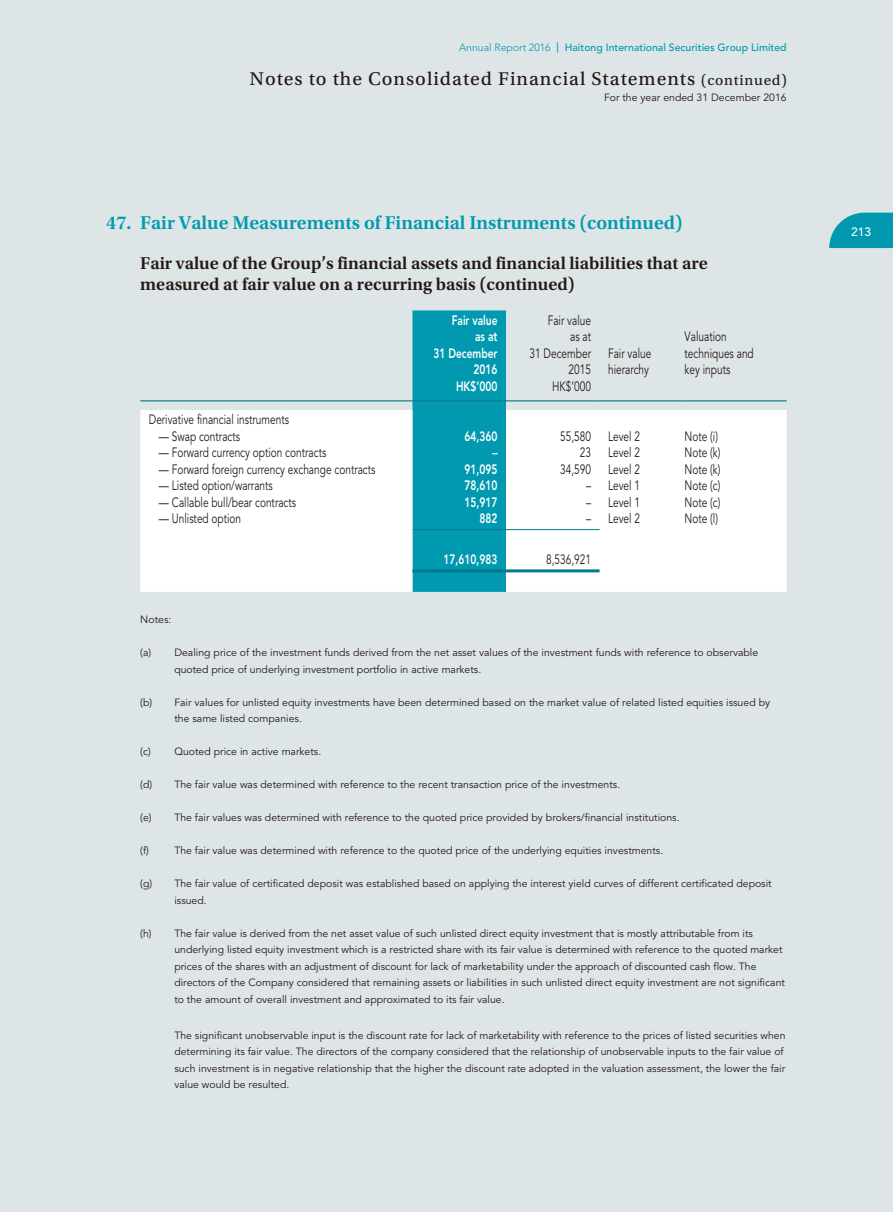
<style>
.page{position:relative;width:893px;height:1212px;background:#dee5e6}
.page>*{position:absolute;margin:0;border:0;box-sizing:border-box;transform-origin:0 0}
.t1{font:600 19.5px "Utopia Std";color:#0099b0}
.t2{font:19.5px "Utopia Std Capt";letter-spacing:.05em;color:#231916}
.t3{font:600 18px/21px "Utopia Std";color:#231916}
.t4{font:13.5px/16.5px "Avenir LT Std";color:#231916;text-align:right;scale:.75 1}
.t5{font:800 13.5px/16.5px "Avenir LT Std";color:#fff;text-align:right;scale:.75 1}
.t6{font:500 12px "Avenir LT Std";color:#fff}
.t7{font:10.5px/16.5px "Avenir LT Std";color:#231916}
.t8{font:500 10.5px "Avenir LT Std";color:#0099b0}
.s1{font-weight:300}
.s2{font-size:15px}
</style>
<div class="page">
<svg style="left:829px;top:213px;width:64px;height:35px;background:#1aa2b6"></svg>
<div style="left:412px;top:310px;width:94px;height:100px;background:#0099b0"></div>
<svg style="left:140px;top:410px;width:647px;height:182px;background:#daf0f3"></svg>
<hr style="left:140px;top:400px;width:272px;height:1px;background:#007b8d">
<hr style="left:412px;top:400px;width:94px;height:1px;background:#007b8d">
<hr style="left:506px;top:400px;width:94px;height:1px;background:#007b8d">
<hr style="left:600px;top:400px;width:85px;height:1px;background:#007b8d">
<hr style="left:685px;top:400px;width:102px;height:1px;background:#007b8d">
<hr style="left:412px;top:529px;width:94px;height:1px;background:#007b8d">
<hr style="left:506px;top:529px;width:94px;height:1px;background:#007b8d">
<hr style="left:412px;top:569px;width:94px;height:3px;background:#007b8d">
<hr style="left:506px;top:569px;width:94px;height:3px;background:#007b8d">
<p class="t8" style="left:459px;top:42px;width:329px"><span class="s1">Annual Report 2016</span> | Haitong International Securities Group Limited</p>
<h1 class="t2" style="left:249px;top:71px;width:539px">Notes to the Consolidated Financial Statements <span class="s2">(continued)</span></h1>
<p class="t7" style="left:604px;top:90px;width:184px">For the year ended 31 December 2016</p>
<h1 class="t1" style="left:106px;top:215px;width:578px">47. Fair Value Measurements of Financial Instruments (continued)</h1>
<h2 class="t3" style="left:140px;top:255px;width:569px">Fair value of the Group’s financial assets and financial liabilities that are measured at fair value on a recurring basis (continued)</h2>
<p class="t5" style="left:452px;top:312px;width:63px">Fair value as at</p>
<p class="t4" style="left:548px;top:312px;width:59px">Fair value as at</p>
<p class="t4" style="left:685px;top:329px;width:58px">Valuation</p>
<p class="t5" style="left:433px;top:345px;width:87px">31 December<br>2016</p>
<p class="t4" style="left:530px;top:345px;width:84px">31 December<br>2015</p>
<p class="t4" style="left:608px;top:345px;width:59px;text-align:left">Fair value hierarchy</p>
<p class="t4" style="left:685px;top:345px;width:94px;text-align:left">techniques and key inputs</p>
<p class="t5" style="left:456px;top:378px;width:57px">HK$’000</p>
<p class="t4" style="left:552px;top:378px;width:53px">HK$’000</p>
<p class="t4" style="left:149px;top:412px;width:188px">Derivative financial instruments</p>
<p class="t4" style="left:159px;top:428px;width:110px">— Swap contracts</p>
<p class="t5" style="left:465px;top:428px;width:45px">64,360</p>
<p class="t4" style="left:560px;top:428px;width:43px">55,580</p>
<p class="t4" style="left:608px;top:428px;width:44px">Level 2</p>
<p class="t4" style="left:685px;top:428px;width:46px">Note (i)</p>
<p class="t4" style="left:159px;top:445px;width:225px">— Forward currency option contracts</p>
<p class="t5" style="left:492px;top:445px;width:8px">–</p>
<p class="t4" style="left:580px;top:445px;width:17px">23</p>
<p class="t4" style="left:608px;top:445px;width:44px">Level 2</p>
<p class="t4" style="left:685px;top:445px;width:49px">Note (k)</p>
<p class="t4" style="left:159px;top:461px;width:290px">— Forward foreign currency exchange contracts</p>
<p class="t5" style="left:465px;top:461px;width:45px">91,095</p>
<p class="t4" style="left:560px;top:461px;width:43px">34,590</p>
<p class="t4" style="left:608px;top:461px;width:44px">Level 2</p>
<p class="t4" style="left:685px;top:461px;width:49px">Note (k)</p>
<p class="t4" style="left:159px;top:478px;width:153px">— Listed option/warrants</p>
<p class="t5" style="left:465px;top:478px;width:45px">78,610</p>
<p class="t4" style="left:586px;top:478px;width:74px">– Level 1</p>
<p class="t4" style="left:685px;top:478px;width:49px">Note (c)</p>
<p class="t4" style="left:159px;top:494px;width:184px">— Callable bull/bear contracts</p>
<p class="t5" style="left:465px;top:494px;width:45px">15,917</p>
<p class="t4" style="left:586px;top:494px;width:74px">– Level 1</p>
<p class="t4" style="left:685px;top:494px;width:49px">Note (c)</p>
<p class="t4" style="left:159px;top:511px;width:111px">— Unlisted option</p>
<p class="t5" style="left:479px;top:511px;width:25px">882</p>
<p class="t4" style="left:586px;top:511px;width:74px">– Level 2</p>
<p class="t4" style="left:685px;top:511px;width:46px">Note (l)</p>
<p class="t5" style="left:444px;top:551px;width:73px">17,610,983</p>
<p class="t4" style="left:546px;top:551px;width:62px">8,536,921</p>
<p class="t7" style="left:140px;top:612px;width:33px">Notes:</p>
<p class="t7" style="left:174px;top:645px;width:585px;text-indent:-34px">(a) Dealing price of the investment funds derived from the net asset values of the investment funds with reference to observable quoted price of underlying investment portfolio in active markets.</p>
<p class="t7" style="left:174px;top:694px;width:597px;text-indent:-34px">(b) Fair values for unlisted equity investments have been determined based on the market value of related listed equities issued by the same listed companies.</p>
<p class="t7" style="left:140px;top:744px;width:183px">(c) Quoted price in active markets.</p>
<p class="t7" style="left:140px;top:777px;width:482px">(d) The fair value was determined with reference to the recent transaction price of the investments.</p>
<p class="t7" style="left:140px;top:810px;width:541px">(e) The fair values was determined with reference to the quoted price provided by brokers/financial institutions.</p>
<p class="t7" style="left:140px;top:843px;width:10px">(f)</p>
<p class="t7" style="left:174px;top:843px;width:490px">The fair value was determined with reference to the quoted price of the underlying equities investments.</p>
<p class="t7" style="left:174px;top:876px;width:599px;text-indent:-34px">(g) The fair value of certificated deposit was established based on applying the interest yield curves of different certificated deposit issued.</p>
<p class="t7" style="left:174px;top:925px;width:612px;text-indent:-34px">(h) The fair value is derived from the net asset value of such unlisted direct equity investment that is mostly attributable from its underlying listed equity investment which is a restricted share with its fair value is determined with reference to the quoted market prices of the shares with an adjustment of discount for lack of marketability under the approach of discounted cash flow. The directors of the Company considered that remaining assets or liabilities in such unlisted direct equity investment are not significant to the amount of overall investment and approximated to its fair value.</p>
<p class="t7" style="left:174px;top:1027px;width:613px">The significant unobservable input is the discount rate for lack of marketability with reference to the prices of listed securities when determining its fair value. The directors of the company considered that the relationship of unobservable inputs to the fair value of such investment is in negative relationship that the higher the discount rate adopted in the valuation assessment, the lower the fair value would be resulted.</p>
<p class="t6" style="left:851px;top:226px;width:22px">213</p>
</div>
